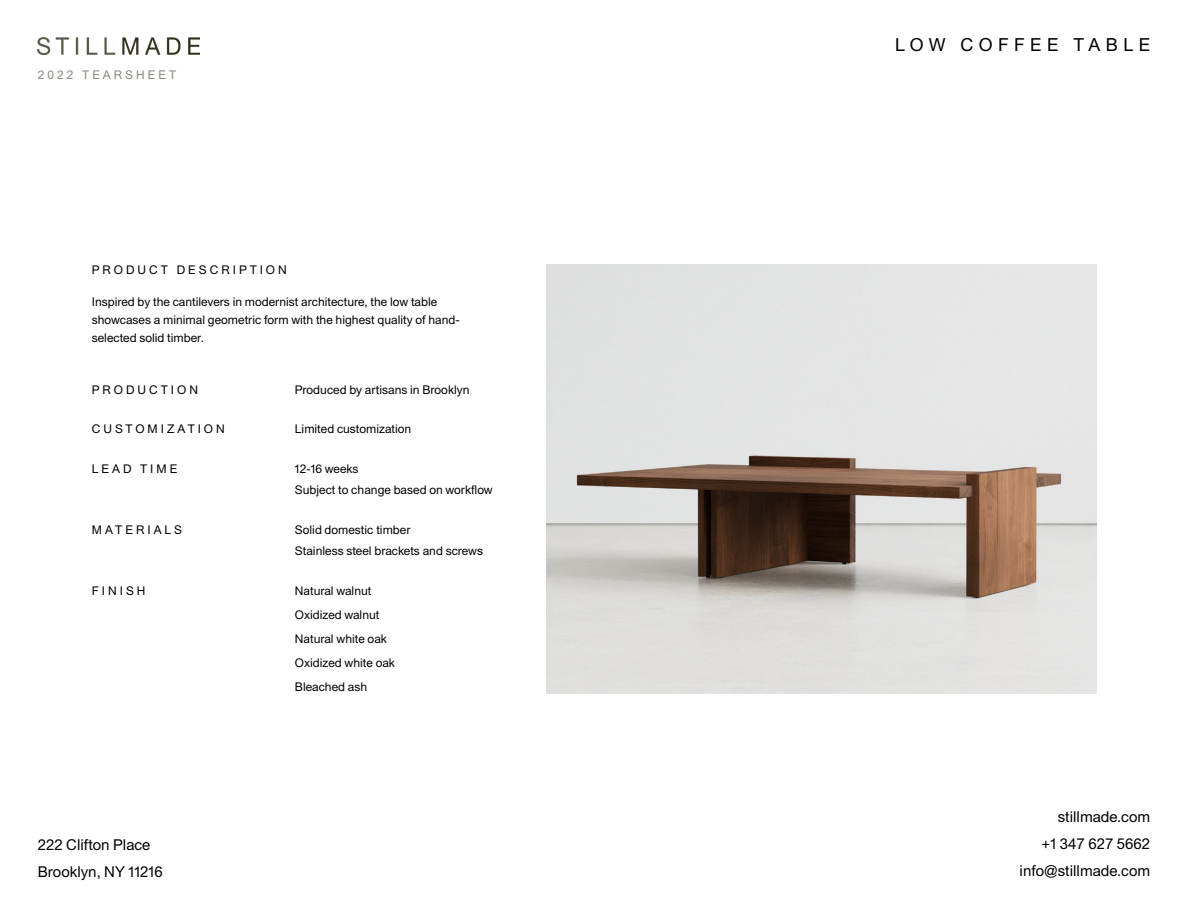
<style>
.page{position:relative;width:1188px;height:918px;background:#fff}
.page>*{position:absolute;margin:0;border:0;box-sizing:border-box;transform-origin:0 0}
.t1{font:18px "Union";letter-spacing:.3em;color:#000}
.t2{font:15px/27px "Union";color:#000}
.t3{font:12px/24px "Union";color:#000}
.t4{font:12px "Union";letter-spacing:.25em;color:#000}
.t5{font:12px "Union";letter-spacing:.25em;color:#8b887f}
</style>
<div class="page">
<img style="left:38px;top:38px;width:162px;height:17px">
<img style="left:546px;top:265px;width:550px;height:429px">
<p class="t5" style="left:38px;top:68px;width:140px">2022 TEARSHEET</p>
<p class="t4" style="left:92px;top:262px;width:197px">PRODUCT DESCRIPTION</p>
<p class="t3" style="left:92px;top:293px;width:369px;line-height:18px">Inspired by the cantilevers in modernist architecture, the low table showcases a minimal geometric form with the highest quality of hand&shy;selected solid timber.</p>
<p class="t4" style="left:92px;top:382px;width:108px">PRODUCTION</p>
<p class="t4" style="left:92px;top:422px;width:135px">CUSTOMIZATION</p>
<p class="t4" style="left:92px;top:462px;width:87px">LEAD TIME</p>
<p class="t4" style="left:92px;top:523px;width:92px">MATERIALS</p>
<p class="t3" style="left:92px;top:579px;width:55px">FINISH</p>
<p class="t2" style="left:38px;top:832px;width:127px">222 Clifton Place<br>Brooklyn, NY 11216</p>
<p class="t3" style="left:295px;top:378px;width:176px">Produced by artisans in Brooklyn</p>
<p class="t3" style="left:295px;top:417px;width:118px">Limited customization</p>
<p class="t3" style="left:295px;top:458px;width:199px;line-height:21px">12-16 weeks<br>Subject to change based on workflow</p>
<p class="t3" style="left:295px;top:519px;width:190px;line-height:21px">Solid domestic timber<br>Stainless steel brackets and screws</p>
<p class="t3" style="left:295px;top:579px;width:102px">Natural walnut<br>Oxidized walnut<br>Natural white oak<br>Oxidized white oak<br>Bleached ash</p>
<h1 class="t1" style="left:895px;top:34px;width:257px">LOW COFFEE TABLE</h1>
<p class="t2" style="left:1020px;top:804px;width:132px;text-align:right">stillmade.com<br>+1 347 627 5662 info@stillmade.com</p>
</div>
